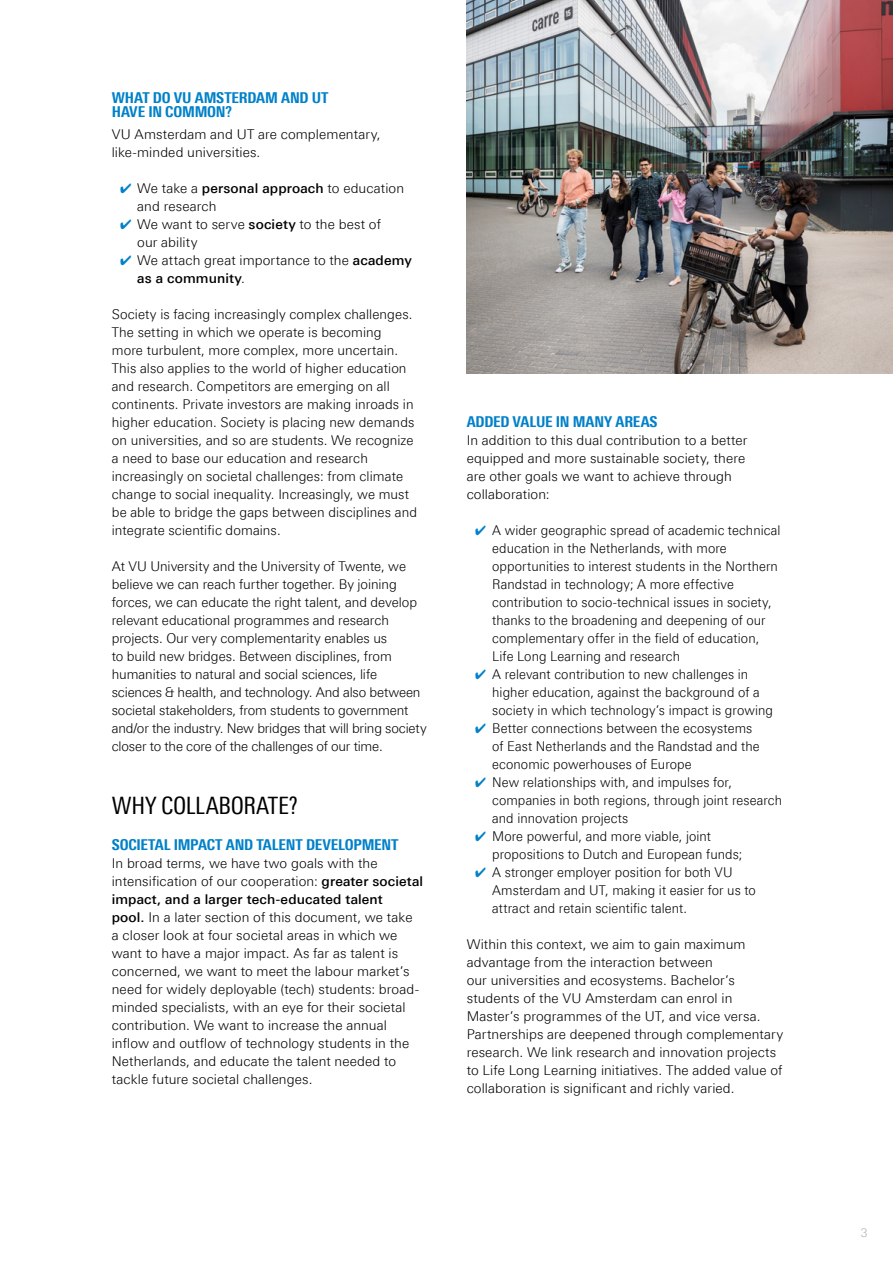
<style>
.page{position:relative;width:893px;height:1263px;background:#fff}
.page>*{position:absolute;margin:0;border:0;box-sizing:border-box;transform-origin:0 0}
.H_-_Tussenheading_-1{font:24px "Linotype Univers 420 Cn";letter-spacing:-.01em;color:#000}
.H_-_Subheading_-_10p{font:800 15px/14px "Linotype Univers 720 Cn";letter-spacing:-.015em;color:#0081c9}
.P_-_Bodytext_A_-_9pt{font:300 13.5px/18px "Linotype Univers 330";letter-spacing:.005em;color:#000}
.P_-_Bodytext_-_Summa{font:300 13.5px/18px "Linotype Univers 330";letter-spacing:.005em;color:#000;scale:.95 1}
.P_-_Bodytext_-_Summa-2{font:300 13.5px/18px "Linotype Univers 330";letter-spacing:.005em;color:#000}
.t1{font:300 12px "Linotype Univers 330";color:#b3b2b2}
.s1{color:#0081c9}
.s2{font-family:"Linotype Univers 530";font-weight:500}
</style>
<div class="page">
<img style="left:467px;top:0;width:426px;height:373px">
<p class="H_-_Subheading_-_10p" style="left:112px;top:91px;width:218px">WHAT DO VU AMSTERDAM AND UT<br>HAVE IN COMMON?</p>
<p class="P_-_Bodytext_A_-_9pt" style="left:112px;top:125px;width:270px">VU Amsterdam and UT are complementary, like-minded universities.</p>
<p class="P_-_Bodytext_-_Summa-2" style="left:137px;top:179px;width:268px;text-indent:-17px"><span class="s1">✔</span> We take a <span class="s2">personal approach</span> to education and research</p>
<p class="P_-_Bodytext_-_Summa-2" style="left:137px;top:215px;width:245px;text-indent:-17px"><span class="s1">✔</span> We want to serve <span class="s2">society</span> to the best of our ability</p>
<p class="P_-_Bodytext_-_Summa-2" style="left:137px;top:251px;width:276px;text-indent:-17px"><span class="s1">✔</span> We attach great importance to the <span class="s2">academy as a community</span>.</p>
<p class="P_-_Bodytext_A_-_9pt" style="left:112px;top:305px;width:307px">Society is facing increasingly complex challenges.<br>The setting in which we operate is becoming<br>more turbulent, more complex, more uncertain.<br>This also applies to the world of higher education and research. Competitors are emerging on all continents. Private investors are making inroads in higher education. Society is placing new demands on universities, and so are students. We recognize a need to base our education and research increasingly on societal challenges: from climate change to social inequality. Increasingly, we must be able to bridge the gaps between disciplines and integrate scientific domains.</p>
<p class="P_-_Bodytext_A_-_9pt" style="left:112px;top:557px;width:316px">At VU University and the University of Twente, we believe we can reach further together. By joining forces, we can educate the right talent, and develop relevant educational programmes and research projects. Our very complementarity enables us<br>to build new bridges. Between disciplines, from humanities to natural and social sciences, life sciences &amp; health, and technology. And also between societal stakeholders, from students to government and/or the industry. New bridges that will bring society closer to the core of the challenges of our time.</p>
<p class="H_-_Tussenheading_-1" style="left:112px;top:792px;width:188px">WHY COLLABORATE?</p>
<p class="H_-_Subheading_-_10p" style="left:112px;top:838px;width:288px">SOCIETAL IMPACT AND TALENT DEVELOPMENT</p>
<p class="P_-_Bodytext_A_-_9pt" style="left:112px;top:854px;width:313px">In broad terms, we have two goals with the intensification of our cooperation: <span class="s2">greater societal impact, and a larger tech-educated talent<br>pool.</span> In a later section of this document, we take<br>a closer look at four societal areas in which we want to have a major impact. As far as talent is concerned, we want to meet the labour market’s need for widely deployable (tech) students: broad&shy;minded specialists, with an eye for their societal contribution. We want to increase the annual inflow and outflow of technology students in the Netherlands, and educate the talent needed to tackle future societal challenges.</p>
<p class="H_-_Subheading_-_10p" style="left:467px;top:415px;width:192px">ADDED VALUE IN MANY AREAS</p>
<p class="P_-_Bodytext_A_-_9pt" style="left:467px;top:431px;width:282px">In addition to this dual contribution to a better equipped and more sustainable society, there are other goals we want to achieve through collaboration:</p>
<p class="P_-_Bodytext_-_Summa" style="left:492px;top:521px;width:305px;text-indent:-17px"><span class="s1">✔</span> A wider geographic spread of academic technical education in the Netherlands, with more opportunities to interest students in the Northern Randstad in technology; A more effective contribution to socio-technical issues in society, thanks to the broadening and deepening of our complementary offer in the field of education, Life Long Learning and research</p>
<p class="P_-_Bodytext_-_Summa" style="left:492px;top:665px;width:297px;text-indent:-17px"><span class="s1">✔</span> A relevant contribution to new challenges in higher education, against the background of a society in which technology’s impact is growing</p>
<p class="P_-_Bodytext_-_Summa" style="left:492px;top:719px;width:283px;text-indent:-17px"><span class="s1">✔</span> Better connections between the ecosystems of East Netherlands and the Randstad and the economic powerhouses of Europe</p>
<p class="P_-_Bodytext_-_Summa" style="left:492px;top:773px;width:307px;text-indent:-17px"><span class="s1">✔</span> New relationships with, and impulses for, companies in both regions, through joint research and innovation projects</p>
<p class="P_-_Bodytext_-_Summa" style="left:492px;top:827px;width:265px;text-indent:-17px"><span class="s1">✔</span> More powerful, and more viable, joint propositions to Dutch and European funds;</p>
<p class="P_-_Bodytext_-_Summa" style="left:492px;top:863px;width:279px;text-indent:-17px"><span class="s1">✔</span> A stronger employer position for both VU<br>Amsterdam and UT, making it easier for us to attract and retain scientific talent.</p>
<p class="P_-_Bodytext_A_-_9pt" style="left:467px;top:935px;width:318px">Within this context, we aim to gain maximum advantage from the interaction between<br>our universities and ecosystems. Bachelor’s students of the VU Amsterdam can enrol in Master’s programmes of the UT, and vice versa.<br>Partnerships are deepened through complementary research. We link research and innovation projects to Life Long Learning initiatives. The added value of collaboration is significant and richly varied.</p>
<p class="t1" style="left:861px;top:1226px;width:8px">3</p>
</div>
